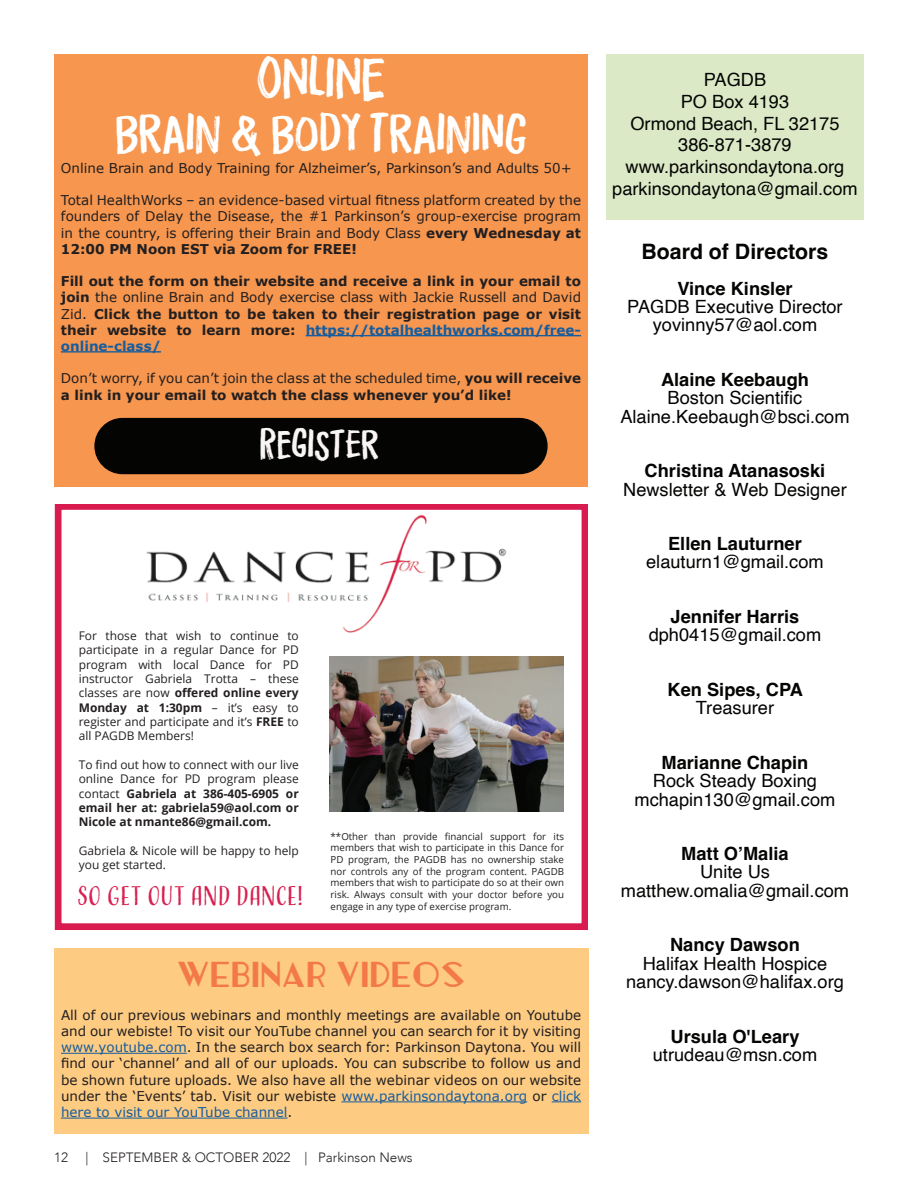
<style>
.page{position:relative;width:918px;height:1188px;background:#fff}
.page>*{position:absolute;margin:0;border:0;box-sizing:border-box;transform-origin:0 0}
.t1{font:45px "Flicker";color:#fff}
.t2{font:36px "Cormier";color:#f4794a}
.t3{font:33.9px "Flicker";color:#f9f5f5}
.t4{font:25.35px "Adorn Condensed Sans";letter-spacing:-.01em;color:#d82151}
.t5{font:700 21.3px "Helvetica";color:#040503}
.t6{font:18.3px/18.3px "Helvetica";color:#040503;text-align:center}
.t7{font:700 18.3px/18.3px "Helvetica";color:#040503;text-align:center}
.t8{font:13.5px/16.2px "Verdana";color:#231f20;text-align:justify}
.t9{font:700 13.5px/16.2px "Verdana";color:#231f20;text-align:justify}
.t10{font:300 13.5px "Avenir";color:#231f20}
.t11{font:12px/14.4px "Open Sans";color:#231f20;text-align:justify}
.t12{font:700 12px/14.4px "Open Sans";color:#231f20;text-align:justify}
.t13{font:9.75px/11.7px "Open Sans";color:#231f20;text-align:justify}
.s1{font-weight:700}
.s2{font-weight:400}
.s3{color:#175d9e}
</style>
<div class="page">
<div style="left:606px;top:54px;width:258px;height:165px;background:#dce9c7"></div>
<div style="left:54px;top:948px;width:534px;height:186px;background:#fdcb82"></div>
<hr style="left:61px;top:1053px;width:126px;height:1px;background:#175d9e">
<hr style="left:341px;top:1101px;width:186px;height:1px;background:#175d9e">
<svg style="left:552px;top:1101px;width:29px;height:1px"></svg>
<hr style="left:61px;top:1118px;width:227px;height:1px;background:#175d9e">
<svg style="left:55px;top:504px;width:532px;height:426px"></svg>
<div style="left:54px;top:54px;width:534px;height:432px;background:#f7964e"></div>
<hr style="left:306px;top:335px;width:275px;height:1px;background:#175d9e">
<hr style="left:61px;top:351px;width:100px;height:2px;background:#175d9e">
<div style="left:95px;top:419px;width:452px;height:54px;background:#040503;border-radius:27px"></div>
<div style="left:94px;top:418px;width:454px;height:56px;border:2px solid #040504;border-radius:27px"></div>
<p class="t1" style="left:257px;top:45px;width:130px">ONLINE</p>
<p class="t1" style="left:115px;top:99px;width:413px">BRAIN &amp; BODY TRAINING</p>
<p class="t8" style="left:61px;top:160px;width:512px">Online Brain and Body Training for Alzheimer’s, Parkinson’s and Adults 50+</p>
<p class="t8" style="left:61px;top:192px;width:522px">Total HealthWorks – an evidence-based virtual fitness platform created by the founders of Delay the Disease, the #1 Parkinson’s group-exercise program in the country, is offering their Brain and Body Class <span class="s1">every Wednesday at 12:00 PM Noon EST via Zoom for FREE!</span></p>
<p class="t9" style="left:61px;top:273px;width:522px">Fill out the form on their website and receive a link in your email to join <span class="s2">the online Brain and Body exercise class with Jackie Russell and David Zid.</span> Click the button to be taken to their registration page or visit their website to learn more: <span class="s3">https://totalhealthworks.com/free&shy;online-class/</span></p>
<p class="t9" style="left:61px;top:370px;width:522px"><span class="s2">Don’t worry, if you can’t join the class at the scheduled time,</span> you will receive a link in your email to watch the class whenever you’d like!</p>
<p class="t3" style="left:260px;top:419px;width:121px">REGISTER</p>
<p class="t11" style="left:79px;top:628px;width:222px">For those that wish to continue to participate in a regular Dance for PD program with local Dance for PD instructor Gabriela Trotta – these classes are now <span class="s1">offered online every Monday at 1:30pm</span> – it’s easy to register and participate and it’s <span class="s1">FREE</span> to all PAGDB Members!</p>
<p class="t12" style="left:79px;top:757px;width:222px"><span class="s2">To find out how to connect with our live online Dance for PD program please contact</span> Gabriela at 386-405-6905 or email her at: gabriela59@aol.com or Nicole at nmante86@gmail.com.</p>
<p class="t11" style="left:79px;top:843px;width:222px">Gabriela &amp; Nicole will be happy to help you get started.</p>
<p class="t4" style="left:77px;top:880px;width:227px">SO GET OUT AND DANCE!</p>
<p class="t13" style="left:331px;top:830px;width:235px">**Other than provide financial support for its members that wish to participate in this Dance for PD program, the PAGDB has no ownership stake nor controls any of the program content. PAGDB members that wish to participate do so at their own risk. Always consult with your doctor before you engage in any type of exercise program.</p>
<p class="t2" style="left:176px;top:955px;width:291px">WEBINAR VIDEOS</p>
<p class="t8" style="left:61px;top:1007px;width:522px">All of our previous webinars and monthly meetings are available on Youtube and our webiste! To visit our YouTube channel you can search for it by visiting <span class="s3">www.youtube.com</span>. In the search box search for: Parkinson Daytona. You will find our ‘channel’ and all of our uploads. You can subscribe to follow us and be shown future uploads. We also have all the webinar videos on our website under the ‘Events’ tab. Visit our webiste <span class="s3">www.parkinsondaytona.org</span> or <span class="s3">click here to visit our YouTube channel</span>.</p>
<p class="t10" style="left:54px;top:1149px;width:16px">12</p>
<p class="t10" style="left:86px;top:1149px;width:329px">| SEPTEMBER &amp; OCTOBER 2022 | Parkinson News</p>
<p class="t6" style="left:612px;top:69px;width:247px;line-height:21.9px">PAGDB<br>PO Box 4193<br>Ormond Beach, FL 32175<br>386-871-3879 www.parkinsondaytona.org parkinsondaytona@gmail.com</p>
<p class="t5" style="left:642px;top:238px;width:188px">Board of Directors</p>
<p class="t6" style="left:627px;top:280px;width:217px"><span class="s1">Vince Kinsler<br></span>PAGDB Executive Director yovinny57@aol.com</p>
<p class="t6" style="left:620px;top:371px;width:231px"><span class="s1">Alaine Keebaugh<br></span>Boston Scientific<br>Alaine.Keebaugh@bsci.com</p>
<p class="t6" style="left:623px;top:462px;width:225px"><span class="s1">Christina Atanasoski<br></span>Newsletter &amp; Web Designer</p>
<p class="t6" style="left:646px;top:535px;width:179px"><span class="s1">Ellen Lauturner </span>elauturn1@gmail.com</p>
<p class="t6" style="left:649px;top:608px;width:174px"><span class="s1">Jennifer Harris </span>dph0415@gmail.com</p>
<p class="t7" style="left:668px;top:683px;width:137px">Ken Sipes, CPA<br><span class="s2">Treasurer</span></p>
<p class="t6" style="left:635px;top:754px;width:202px"><span class="s1">Marianne Chapin<br></span>Rock Steady Boxing mchapin130@gmail.com</p>
<p class="t6" style="left:621px;top:845px;width:230px"><span class="s1">Matt O’Malia<br></span>Unite Us matthew.omalia@gmail.com</p>
<p class="t6" style="left:626px;top:936px;width:219px"><span class="s1">Nancy Dawson<br></span>Halifax Health Hospice nancy.dawson@halifax.org</p>
<p class="t6" style="left:653px;top:1028px;width:166px"><span class="s1">Ursula O'Leary </span>utrudeau@msn.com</p>
</div>
